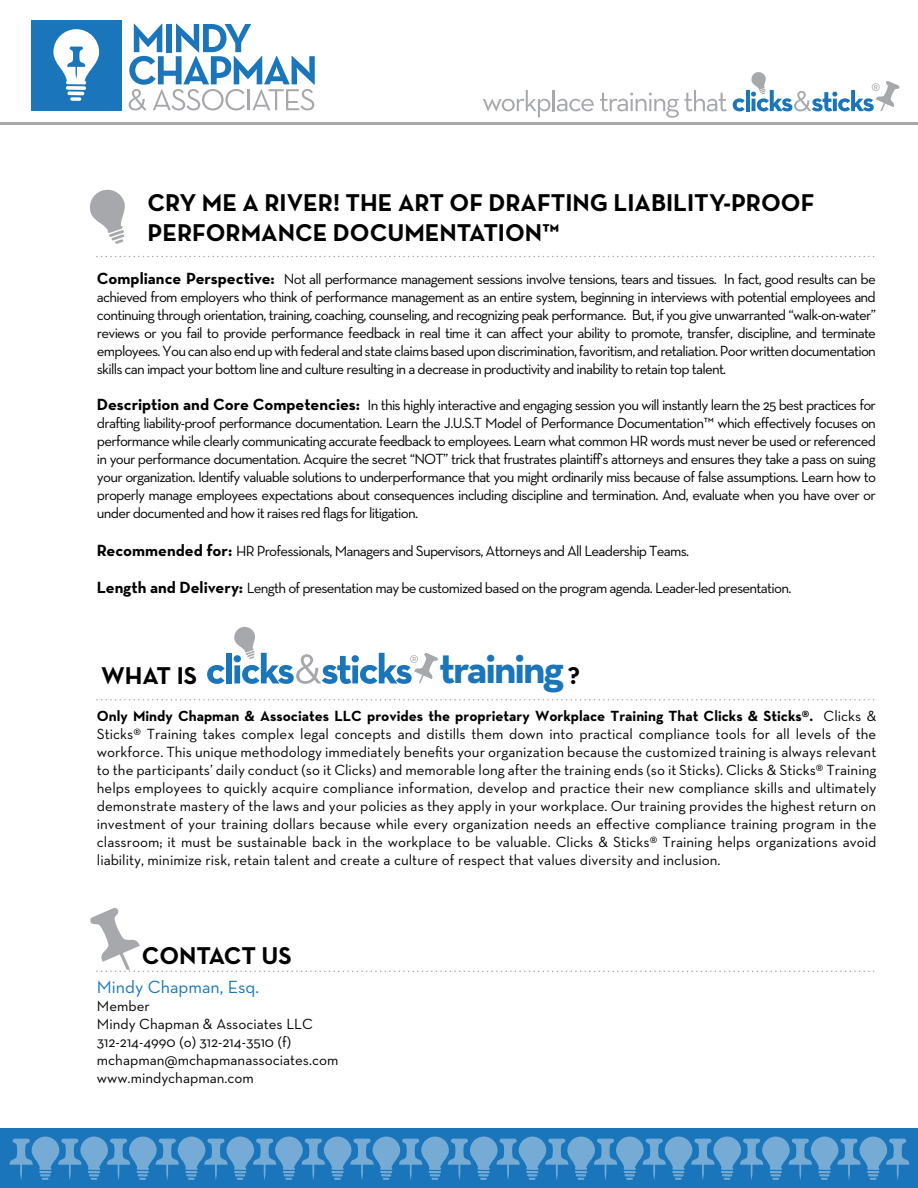
<style>
.page{position:relative;width:918px;height:1188px;background:#fff}
.page>*{position:absolute;margin:0;border:0;box-sizing:border-box;transform-origin:0 0}
.t1{font:700 42.6px "Neutra Text";letter-spacing:-.05em;color:#1b75bb}
.t2{font:700 24.75px/29.7px "Neutra Text";color:#000}
.t3{font:18px "Neutra Text";color:#1b75bb}
.t4{font:15px/18px "Neutra Text";letter-spacing:-.05em;color:#000;text-align:justify}
.t5{font:15px/18px "Neutra Text";color:#000}
.s1{font-weight:700;font-size:16.5px}
.s2{font-weight:700}
</style>
<div class="page">
<svg style="left:207px;top:665px;width:18px;height:19px"></svg>
<div style="left:226px;top:653px;width:6px;height:30px;background:#1b75bb"></div>
<svg style="left:233px;top:626px;width:205px;height:58px"></svg>
<svg style="left:97px;top:699px;width:778px;height:1px"></svg>
<div style="left:0;top:1128px;width:918px;height:60px;background:#1b75bb"></div>
<svg style="left:90px;top:189px;width:35px;height:55px"></svg>
<svg style="left:10px;top:1137px;width:899px;height:43px"></svg>
<svg style="left:97px;top:256px;width:778px;height:1px"></svg>
<svg style="left:90px;top:908px;width:785px;height:64px"></svg>
<svg style="left:483px;top:90px;width:67px;height:27px"></svg>
<hr style="left:553px;top:90px;width:2px;height:21px;background:#a6a8ab">
<svg style="left:557px;top:99px;width:37px;height:12px"></svg>
<svg style="left:600px;top:90px;width:127px;height:28px"></svg>
<svg style="left:733px;top:98px;width:12px;height:13px"></svg>
<hr style="left:746px;top:90px;width:4px;height:21px;background:#1b75bb">
<svg style="left:129px;top:24px;width:186px;height:86px"></svg>
<div style="left:31px;top:20px;width:91px;height:90px;background:#1b75bb"></div>
<svg style="left:70px;top:97px;width:11px;height:4px"></svg>
<svg style="left:66px;top:86px;width:20px;height:4px"></svg>
<svg style="left:67px;top:91px;width:17px;height:4px"></svg>
<svg style="left:53px;top:29px;width:46px;height:55px"></svg>
<hr style="left:0;top:122px;width:918px;height:3px;background:#a6a8ab">
<svg style="left:751px;top:72px;width:149px;height:39px"></svg>
<h2 class="t2" style="left:147px;top:188px;width:669px">CRY ME A RIVER! THE ART OF DRAFTING LIABILITY-PROOF<br>PERFORMANCE DOCUMENTATION™</h2>
<p class="t4" style="left:97px;top:269px;width:781px"><span class="s1">Compliance Perspective:</span> Not all performance management sessions involve tensions, tears and tissues. In fact, good results can be achieved from employers who think of performance management as an entire system, beginning in interviews with potential employees and continuing through orientation, training, coaching, counseling, and recognizing peak performance. But, if you give unwarranted “walk-on-water” reviews or you fail to provide performance feedback in real time it can affect your ability to promote, transfer, discipline, and terminate employees. You can also end up with federal and state claims based upon discrimination, favoritism, and retaliation. Poor written documentation skills can impact your bottom line and culture resulting in a decrease in productivity and inability to retain top talent.</p>
<p class="t4" style="left:97px;top:395px;width:781px"><span class="s1">Description and Core Competencies:</span> In this highly interactive and engaging session you will instantly learn the 25 best practices for drafting liability-proof performance documentation. Learn the J.U.S.T Model of Performance Documentation™ which effectively focuses on performance while clearly communicating accurate feedback to employees. Learn what common HR words must never be used or referenced in your performance documentation. Acquire the secret “NOT” trick that frustrates plaintiff’s attorneys and ensures they take a pass on suing your organization. Identify valuable solutions to underperformance that you might ordinarily miss because of false assumptions. Learn how to properly manage employees expectations about consequences including discipline and termination. And, evaluate when you have over or under documented and how it raises red flags for litigation.</p>
<p class="t4" style="left:97px;top:541px;width:594px"><span class="s1">Recommended for:</span> HR Professionals, Managers and Supervisors, Attorneys and All Leadership Teams.</p>
<p class="t4" style="left:97px;top:579px;width:696px"><span class="s1">Length and Delivery:</span> Length of presentation may be customized based on the program agenda. Leader-led presentation.</p>
<h1 class="t1" style="left:439px;top:642px;width:126px">training</h1>
<h2 class="t2" style="left:101px;top:660px;width:97px">WHAT IS</h2>
<h2 class="t2" style="left:568px;top:660px;width:14px">?</h2>
<p class="t4" style="left:97px;top:707px;width:781px"><span class="s2">Only Mindy Chapman &amp; Associates LLC provides the proprietary Workplace Training That Clicks &amp; Sticks®.</span> Clicks &amp; Sticks® Training takes complex legal concepts and distills them down into practical compliance tools for all levels of the workforce. This unique methodology immediately benefits your organization because the customized training is always relevant to the participants’ daily conduct (so it Clicks) and memorable long after the training ends (so it Sticks). Clicks &amp; Sticks® Training helps employees to quickly acquire compliance information, develop and practice their new compliance skills and ultimately demonstrate mastery of the laws and your policies as they apply in your workplace. Our training provides the highest return on investment of your training dollars because while every organization needs an effective compliance training program in the classroom; it must be sustainable back in the workplace to be valuable. Clicks &amp; Sticks® Training helps organizations avoid liability, minimize risk, retain talent and create a culture of respect that values diversity and inclusion.</p>
<h2 class="t2" style="left:142px;top:940px;width:151px">CONTACT US</h2>
<p class="t3" style="left:97px;top:976px;width:164px">Mindy Chapman, Esq.</p>
<p class="t5" style="left:97px;top:997px;width:243px">Member<br>Mindy Chapman &amp; Associates LLC<br>312-214-4990 (o) 312-214-3510 (f) mchapman@mchapmanassociates.com www.mindychapman.com</p>
</div>
